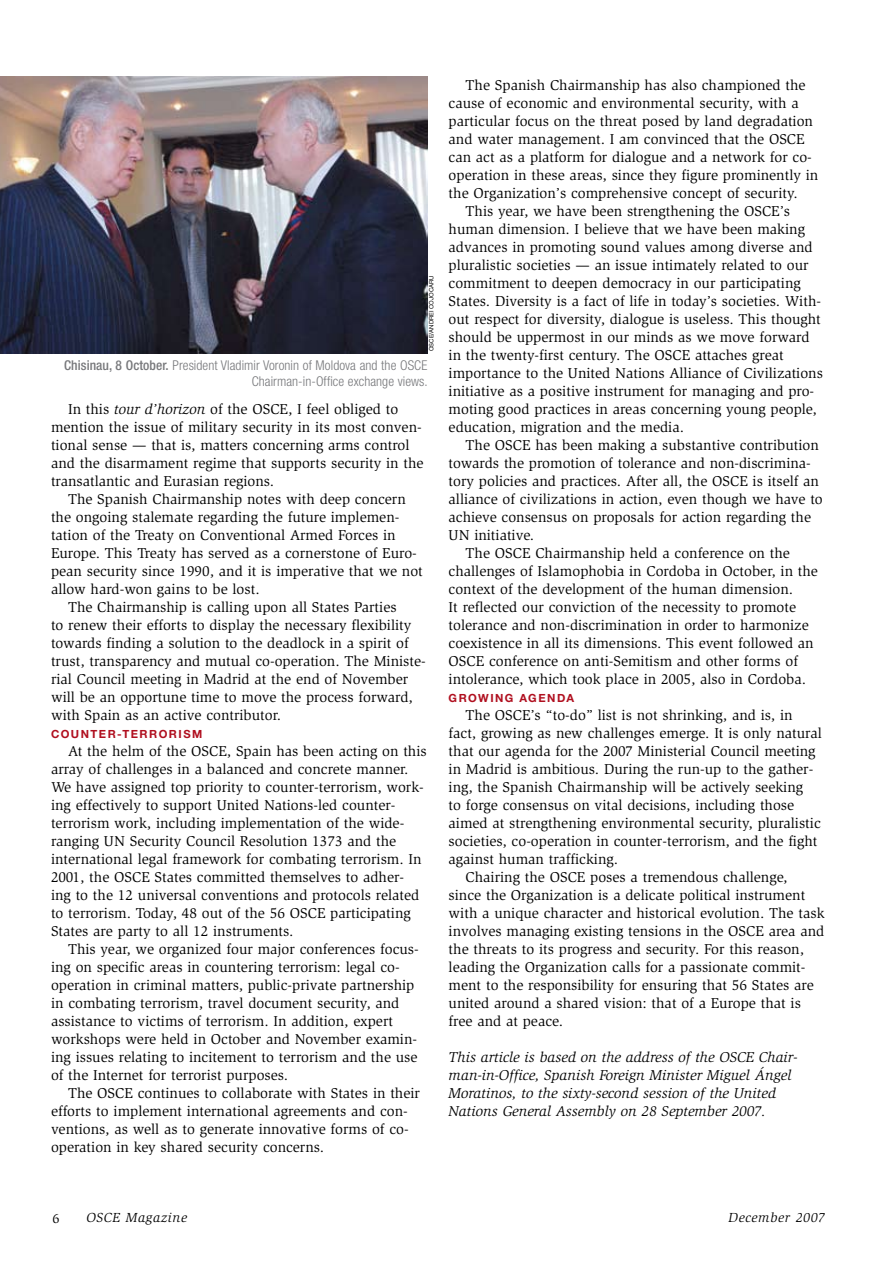
<style>
.page{position:relative;width:893px;height:1263px;background:#fff}
.page>*{position:absolute;margin:0;border:0;box-sizing:border-box;transform-origin:0 0}
.t1{font:14.7px/18px "Slimbach";color:#000}
.t2{font:italic 14.7px/18px "Slimbach";color:#000}
.t3{font:300 condensed 13.5px/16.5px "Helvetica Neue";letter-spacing:.005em;color:#77787b;text-align:right}
.t4{font:italic 13.5px "Slimbach";letter-spacing:.05em;color:#000}
.t5{font:13.5px "Slimbach";color:#000}
.t6{font:700 11.25px "Helvetica Neue";letter-spacing:.13em;color:#b00f1f}
.t7{font:6px "Helvetica Neue";color:#000}
.s1{font-weight:500}
.s2{font-style:italic}
</style>
<div class="page">
<img style="left:0;top:77px;width:427px;height:277px">
<p class="t7" style="left:428px;top:351px;width:76px;rotate:-90deg">OSCE/An drei Cojocaru</p>
<p class="t3" style="left:64px;top:357px;width:365px"><span class="s1">Chisinau, 8 October.</span> President Vladimir Voronin of Moldova and the OSCE<br>Chairman-in-Office exchange views.</p>
<p class="t1" style="left:51px;top:400px;width:374px;text-indent:17px">In this <span class="s2">tour d’horizon</span> of the OSCE, I feel obliged to mention the issue of military security in its most conven&shy;tional sense — that is, matters concerning arms control and the disarmament regime that supports security in the transatlantic and Eurasian regions.</p>
<p class="t1" style="left:68px;top:490px;width:339px">The Spanish Chairmanship notes with deep concern</p>
<p class="t1" style="left:51px;top:508px;width:350px">the ongoing stalemate regarding the future implemen-</p>
<p class="t1" style="left:51px;top:526px;width:346px">tation of the Treaty on Conventional Armed Forces in</p>
<p class="t1" style="left:51px;top:544px;width:367px">Europe. This Treaty has served as a cornerstone of Euro-</p>
<p class="t1" style="left:51px;top:562px;width:373px">pean security since 1990, and it is imperative that we not</p>
<p class="t1" style="left:51px;top:580px;width:210px">allow hard-won gains to be lost.</p>
<p class="t1" style="left:68px;top:598px;width:330px">The Chairmanship is calling upon all States Parties</p>
<p class="t1" style="left:51px;top:616px;width:362px">to renew their efforts to display the necessary flexibility</p>
<p class="t1" style="left:51px;top:634px;width:359px">towards finding a solution to the deadlock in a spirit of</p>
<p class="t1" style="left:51px;top:652px;width:376px">trust, transparency and mutual co-operation. The Ministe-</p>
<p class="t1" style="left:51px;top:670px;width:359px">rial Council meeting in Madrid at the end of November</p>
<p class="t1" style="left:51px;top:688px;width:363px">will be an opportune time to move the process forward,</p>
<p class="t1" style="left:51px;top:706px;width:232px">with Spain as an active contributor.</p>
<p class="t6" style="left:51px;top:727px;width:143px">COUNTER-TERRORISM</p>
<p class="t1" style="left:51px;top:742px;width:377px;text-indent:17px">At the helm of the OSCE, Spain has been acting on this array of challenges in a balanced and concrete manner.<br>We have assigned top priority to counter-terrorism, work&shy;ing effectively to support United Nations-led counter&shy;terrorism work, including implementation of the wide&shy;ranging UN Security Council Resolution 1373 and the international legal framework for combating terrorism. In 2001, the OSCE States committed themselves to adher&shy;ing to the 12 universal conventions and protocols related to terrorism. Today, 48 out of the 56 OSCE participating States are party to all 12 instruments.</p>
<p class="t1" style="left:51px;top:940px;width:369px;text-indent:17px">This year, we organized four major conferences focus&shy;ing on specific areas in countering terrorism: legal co&shy;operation in criminal matters, public-private partnership in combating terrorism, travel document security, and assistance to victims of terrorism. In addition, expert workshops were held in October and November examin&shy;ing issues relating to incitement to terrorism and the use of the Internet for terrorist purposes.</p>
<p class="t1" style="left:51px;top:1084px;width:370px;text-indent:17px">The OSCE continues to collaborate with States in their efforts to implement international agreements and con&shy;ventions, as well as to generate innovative forms of co&shy;operation in key shared security concerns.</p>
<p class="t1" style="left:466px;top:76px;width:341px">The Spanish Chairmanship has also championed the</p>
<p class="t1" style="left:449px;top:94px;width:352px">cause of economic and environmental security, with a</p>
<p class="t1" style="left:449px;top:112px;width:366px">particular focus on the threat posed by land degradation</p>
<p class="t1" style="left:449px;top:130px;width:357px">and water management. I am convinced that the OSCE</p>
<p class="t1" style="left:449px;top:148px;width:365px">can act as a platform for dialogue and a network for co-</p>
<p class="t1" style="left:449px;top:166px;width:371px">operation in these areas, since they figure prominently in</p>
<p class="t1" style="left:449px;top:184px;width:351px">the Organization’s comprehensive concept of security.</p>
<p class="t1" style="left:466px;top:202px;width:326px">This year, we have been strengthening the OSCE’s</p>
<p class="t1" style="left:449px;top:220px;width:358px">human dimension. I believe that we have been making</p>
<p class="t1" style="left:449px;top:238px;width:366px">advances in promoting sound values among diverse and</p>
<p class="t1" style="left:449px;top:256px;width:362px">pluralistic societies — an issue intimately related to our</p>
<p class="t1" style="left:449px;top:274px;width:354px">commitment to deepen democracy in our participating</p>
<p class="t1" style="left:449px;top:292px;width:374px">States. Diversity is a fact of life in today’s societies. With-</p>
<p class="t1" style="left:449px;top:310px;width:374px">out respect for diversity, dialogue is useless. This thought</p>
<p class="t1" style="left:449px;top:328px;width:362px">should be uppermost in our minds as we move forward</p>
<p class="t1" style="left:449px;top:346px;width:337px">in the twenty-first century. The OSCE attaches great</p>
<p class="t1" style="left:449px;top:364px;width:376px">importance to the United Nations Alliance of Civilizations</p>
<p class="t1" style="left:449px;top:382px;width:367px">initiative as a positive instrument for managing and pro-</p>
<p class="t1" style="left:449px;top:400px;width:370px">moting good practices in areas concerning young people,</p>
<p class="t1" style="left:449px;top:418px;width:237px">education, migration and the media.</p>
<p class="t1" style="left:466px;top:436px;width:355px">The OSCE has been making a substantive contribution</p>
<p class="t1" style="left:449px;top:454px;width:364px">towards the promotion of tolerance and non-discrimina-</p>
<p class="t1" style="left:449px;top:472px;width:372px">tory policies and practices. After all, the OSCE is itself an</p>
<p class="t1" style="left:449px;top:490px;width:376px">alliance of civilizations in action, even though we have to</p>
<p class="t1" style="left:449px;top:508px;width:364px">achieve consensus on proposals for action regarding the</p>
<p class="t1" style="left:449px;top:526px;width:87px">UN initiative.</p>
<p class="t1" style="left:466px;top:544px;width:326px">The OSCE Chairmanship held a conference on the</p>
<p class="t1" style="left:449px;top:562px;width:371px">challenges of Islamophobia in Cordoba in October, in the</p>
<p class="t1" style="left:449px;top:580px;width:346px">context of the development of the human dimension.</p>
<p class="t1" style="left:449px;top:598px;width:349px">It reflected our conviction of the necessity to promote</p>
<p class="t1" style="left:449px;top:616px;width:362px">tolerance and non-discrimination in order to harmonize</p>
<p class="t1" style="left:449px;top:634px;width:367px">coexistence in all its dimensions. This event followed an</p>
<p class="t1" style="left:449px;top:652px;width:351px">OSCE conference on anti-Semitism and other forms of</p>
<p class="t1" style="left:449px;top:670px;width:359px">intolerance, which took place in 2005, also in Cordoba.</p>
<p class="t6" style="left:449px;top:691px;width:127px">GROWING AGENDA</p>
<p class="t1" style="left:466px;top:706px;width:328px">The OSCE’s “to-do” list is not shrinking, and is, in</p>
<p class="t1" style="left:449px;top:724px;width:375px">fact, growing as new challenges emerge. It is only natural</p>
<p class="t1" style="left:449px;top:742px;width:368px">that our agenda for the 2007 Ministerial Council meeting</p>
<p class="t1" style="left:449px;top:760px;width:366px">in Madrid is ambitious. During the run-up to the gather-</p>
<p class="t1" style="left:449px;top:778px;width:356px">ing, the Spanish Chairmanship will be actively seeking</p>
<p class="t1" style="left:449px;top:796px;width:347px">to forge consensus on vital decisions, including those</p>
<p class="t1" style="left:449px;top:814px;width:374px">aimed at strengthening environmental security, pluralistic</p>
<p class="t1" style="left:449px;top:832px;width:370px">societies, co-operation in counter-terrorism, and the fight</p>
<p class="t1" style="left:449px;top:850px;width:171px">against human trafficking.</p>
<p class="t1" style="left:466px;top:868px;width:323px">Chairing the OSCE poses a tremendous challenge,</p>
<p class="t1" style="left:449px;top:886px;width:358px">since the Organization is a delicate political instrument</p>
<p class="t1" style="left:449px;top:904px;width:377px">with a unique character and historical evolution. The task</p>
<p class="t1" style="left:449px;top:922px;width:377px">involves managing existing tensions in the OSCE area and</p>
<p class="t1" style="left:449px;top:940px;width:357px">the threats to its progress and security. For this reason,</p>
<p class="t1" style="left:449px;top:958px;width:358px">leading the Organization calls for a passionate commit-</p>
<p class="t1" style="left:449px;top:976px;width:367px">ment to the responsibility for ensuring that 56 States are</p>
<p class="t1" style="left:449px;top:994px;width:354px">united around a shared vision: that of a Europe that is</p>
<p class="t1" style="left:449px;top:1012px;width:116px">free and at peace.</p>
<p class="t2" style="left:449px;top:1048px;width:350px">This article is based on the address of the OSCE Chair&shy;man-in-Office, Spanish Foreign Minister Miguel Ángel Moratinos, to the sixty-second session of the United Nations General Assembly on 28 September 2007.</p>
<p class="t5" style="left:53px;top:1210px;width:8px">6</p>
<p class="t4" style="left:86px;top:1209px;width:102px">OSCE Magazine</p>
<p class="t4" style="left:728px;top:1210px;width:98px">December 2007</p>
</div>
